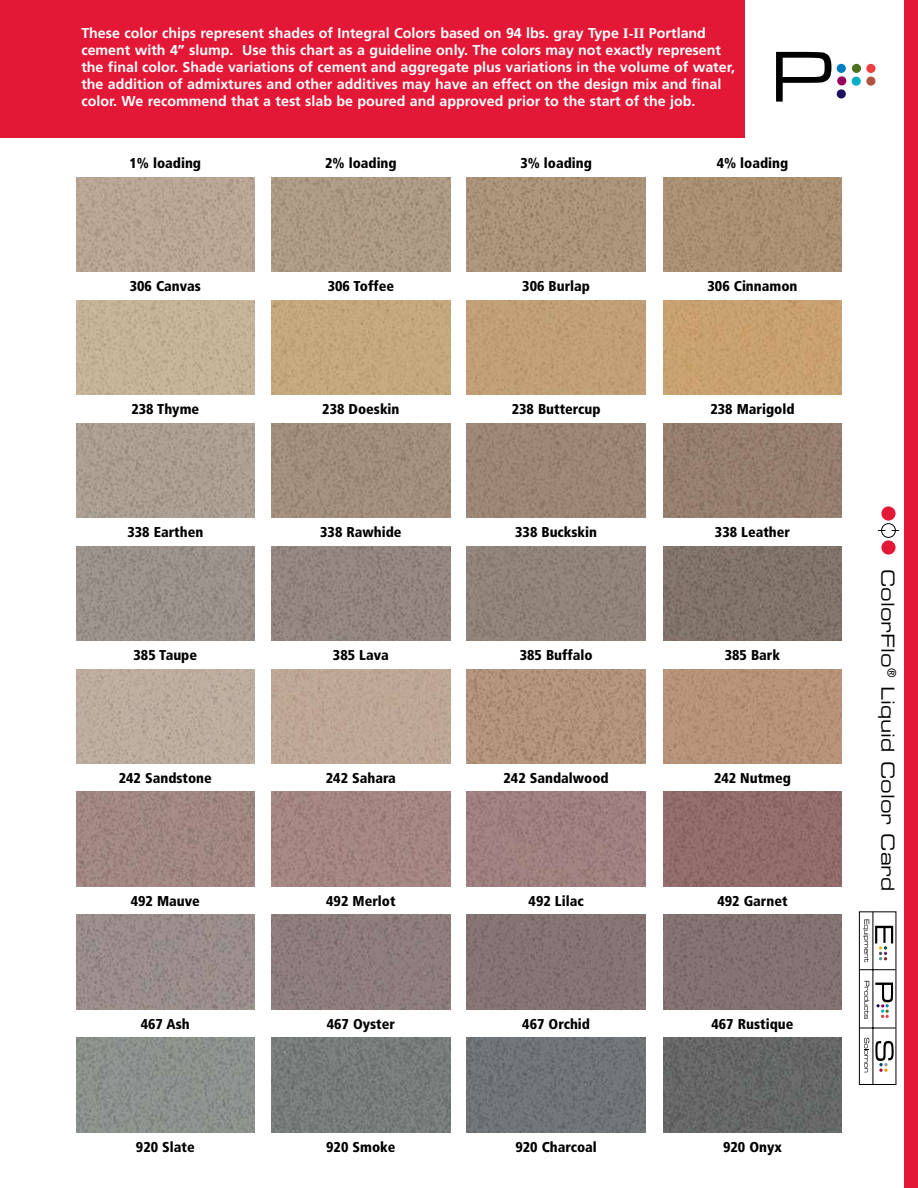
<style>
.page{position:relative;width:918px;height:1188px;background:#fff}
.page>*{position:absolute;margin:0;border:0;box-sizing:border-box;transform-origin:0 0}
.t1{font:18px "Eurostile Extended Two";color:#000}
.t2{font:18px "Helvetica";color:#000}
.t3{font:700 14.25px/17.1px "Frutiger";color:#fff}
.t4{font:900 condensed 14.25px "Frutiger";color:#000}
.s1{font-family:"Times"}
</style>
<div class="page">
<svg style="left:776px;top:52px;width:55px;height:50px"></svg>
<div style="left:837px;top:89px;width:9px;height:10px;background:#1d1160;border-radius:50%"></div>
<div style="left:837px;top:76px;width:9px;height:9px;background:#97005d;border-radius:50%"></div>
<div style="left:837px;top:64px;width:9px;height:9px;background:#007cc2;border-radius:50%"></div>
<div style="left:852px;top:64px;width:9px;height:9px;background:#4c721d;border-radius:50%"></div>
<div style="left:866px;top:77px;width:9px;height:9px;background:#b45340;border-radius:50%"></div>
<div style="left:852px;top:77px;width:9px;height:9px;background:#00aec5;border-radius:50%"></div>
<div style="left:866px;top:64px;width:9px;height:9px;background:#ef3e42;border-radius:50%"></div>
<div style="left:904px;top:0;width:14px;height:1188px;background:#e31836"></div>
<div style="left:0;top:0;width:745px;height:138px;background:#e31836"></div>
<div style="left:881px;top:540px;width:15px;height:15px;background:#e31836;border-radius:50%"></div>
<div style="left:881px;top:506px;width:15px;height:15px;background:#e31836;border-radius:50%"></div>
<div style="left:881px;top:523px;width:15px;height:15px;border:1px solid #000;border-radius:50%"></div>
<div style="left:859px;top:911px;width:37px;height:174px;border:1px solid #000"></div>
<svg style="left:875px;top:1041px;width:19px;height:31px"></svg>
<hr style="left:873px;top:912px;width:1px;height:172px;background:#000">
<hr style="left:859px;top:969px;width:37px;height:1px;background:#000">
<hr style="left:859px;top:1028px;width:37px;height:1px;background:#000">
<svg style="left:863px;top:919px;width:30px;height:43px"></svg>
<svg style="left:864px;top:1038px;width:5px;height:34px"></svg>
<svg style="left:864px;top:981px;width:5px;height:38px"></svg>
<svg style="left:875px;top:983px;width:18px;height:35px"></svg>
<img style="left:76px;top:300px;width:179px;height:95px">
<img style="left:76px;top:423px;width:179px;height:95px">
<img style="left:76px;top:546px;width:179px;height:95px">
<img style="left:76px;top:669px;width:179px;height:95px">
<img style="left:76px;top:792px;width:179px;height:94px">
<img style="left:76px;top:915px;width:179px;height:94px">
<img style="left:76px;top:1038px;width:179px;height:94px">
<div style="left:272px;top:300px;width:178px;height:95px;background:#c4a77d"></div>
<img style="left:272px;top:423px;width:178px;height:95px">
<img style="left:272px;top:546px;width:178px;height:95px">
<div style="left:272px;top:669px;width:178px;height:95px;background:#bda797"></div>
<img style="left:272px;top:792px;width:178px;height:94px">
<img style="left:272px;top:915px;width:178px;height:94px">
<img style="left:272px;top:1038px;width:178px;height:94px">
<div style="left:467px;top:300px;width:178px;height:95px;background:#c29f77"></div>
<img style="left:467px;top:423px;width:178px;height:95px">
<img style="left:467px;top:546px;width:178px;height:95px">
<img style="left:467px;top:669px;width:178px;height:95px">
<img style="left:467px;top:792px;width:178px;height:94px">
<img style="left:467px;top:915px;width:178px;height:94px">
<img style="left:467px;top:1038px;width:178px;height:94px">
<div style="left:663px;top:300px;width:179px;height:95px;background:#c8a170"></div>
<img style="left:663px;top:423px;width:179px;height:95px">
<img style="left:663px;top:546px;width:179px;height:95px">
<img style="left:663px;top:669px;width:179px;height:95px">
<img style="left:663px;top:792px;width:179px;height:94px">
<img style="left:663px;top:915px;width:179px;height:94px">
<img style="left:663px;top:1038px;width:179px;height:94px">
<img style="left:76px;top:177px;width:179px;height:95px">
<img style="left:272px;top:177px;width:178px;height:95px">
<img style="left:467px;top:177px;width:178px;height:95px">
<img style="left:663px;top:177px;width:179px;height:95px">
<p class="t3" style="left:81px;top:24px;width:655px">These color chips represent shades of Integral Colors based on 94 lbs. gray Type <span class="s1">I-II</span> Portland cement with 4” slump. Use this chart as a guideline only. The colors may not exactly represent the final color. Shade variations of cement and aggregate plus variations in the volume of water, the addition of admixtures and other additives may have an effect on the design mix and final color. We recommend that a test slab be poured and approved prior to the start of the job.</p>
<p class="t4" style="left:130px;top:155px;width:73px">1% loading</p>
<p class="t4" style="left:325px;top:155px;width:73px">2% loading</p>
<p class="t4" style="left:520px;top:155px;width:73px">3% loading</p>
<p class="t4" style="left:717px;top:155px;width:73px">4% loading</p>
<p class="t4" style="left:130px;top:278px;width:73px">306 Canvas</p>
<p class="t4" style="left:328px;top:278px;width:68px">306 Toffee</p>
<p class="t4" style="left:522px;top:278px;width:69px">306 Burlap</p>
<p class="t4" style="left:708px;top:278px;width:91px">306 Cinnamon</p>
<p class="t4" style="left:131px;top:401px;width:69px">238 Thyme</p>
<p class="t4" style="left:322px;top:401px;width:79px">238 Doeskin</p>
<p class="t4" style="left:512px;top:401px;width:90px">238 Buttercup</p>
<p class="t4" style="left:710px;top:401px;width:86px">238 Marigold</p>
<p class="t2" style="left:522px;top:513px;width:32px">432</p>
<p class="t4" style="left:127px;top:524px;width:77px">338 Earthen</p>
<p class="t4" style="left:320px;top:524px;width:83px">338 Rawhide</p>
<p class="t4" style="left:515px;top:524px;width:83px">338 Buckskin</p>
<p class="t4" style="left:715px;top:524px;width:77px">338 Leather</p>
<p class="t4" style="left:134px;top:647px;width:65px">385 Taupe</p>
<p class="t4" style="left:333px;top:647px;width:57px">385 Lava</p>
<p class="t4" style="left:520px;top:647px;width:74px">385 Buffalo</p>
<p class="t4" style="left:725px;top:647px;width:57px">385 Bark</p>
<p class="t4" style="left:119px;top:770px;width:95px">242 Sandstone</p>
<p class="t4" style="left:326px;top:770px;width:72px">242 Sahara</p>
<p class="t4" style="left:504px;top:770px;width:107px">242 Sandalwood</p>
<p class="t4" style="left:714px;top:770px;width:78px">242 Nutmeg</p>
<p class="t4" style="left:131px;top:892px;width:71px">492 Mauve</p>
<p class="t4" style="left:326px;top:892px;width:71px">492 Merlot</p>
<p class="t4" style="left:529px;top:892px;width:57px">492 Lilac</p>
<p class="t4" style="left:717px;top:892px;width:72px">492 Garnet</p>
<p class="t4" style="left:141px;top:1015px;width:51px">467 Ash</p>
<p class="t4" style="left:327px;top:1015px;width:70px">467 Oyster</p>
<p class="t4" style="left:522px;top:1015px;width:69px">467 Orchid</p>
<p class="t4" style="left:712px;top:1015px;width:84px">467 Rustique</p>
<p class="t4" style="left:136px;top:1138px;width:60px">920 Slate</p>
<p class="t4" style="left:326px;top:1138px;width:71px">920 Smoke</p>
<p class="t4" style="left:515px;top:1138px;width:83px">920 Charcoal</p>
<p class="t4" style="left:723px;top:1138px;width:60px">920 Onyx</p>
<p class="t1" style="left:900px;top:569px;width:324px;rotate:90deg">ColorFlo<sup>®</sup> Liquid Color Card</p>
<p class="t2" style="left:882px;top:622px;width:32px">492</p>
<p class="t2" style="left:874px;top:705px;width:32px">275</p>
</div>
